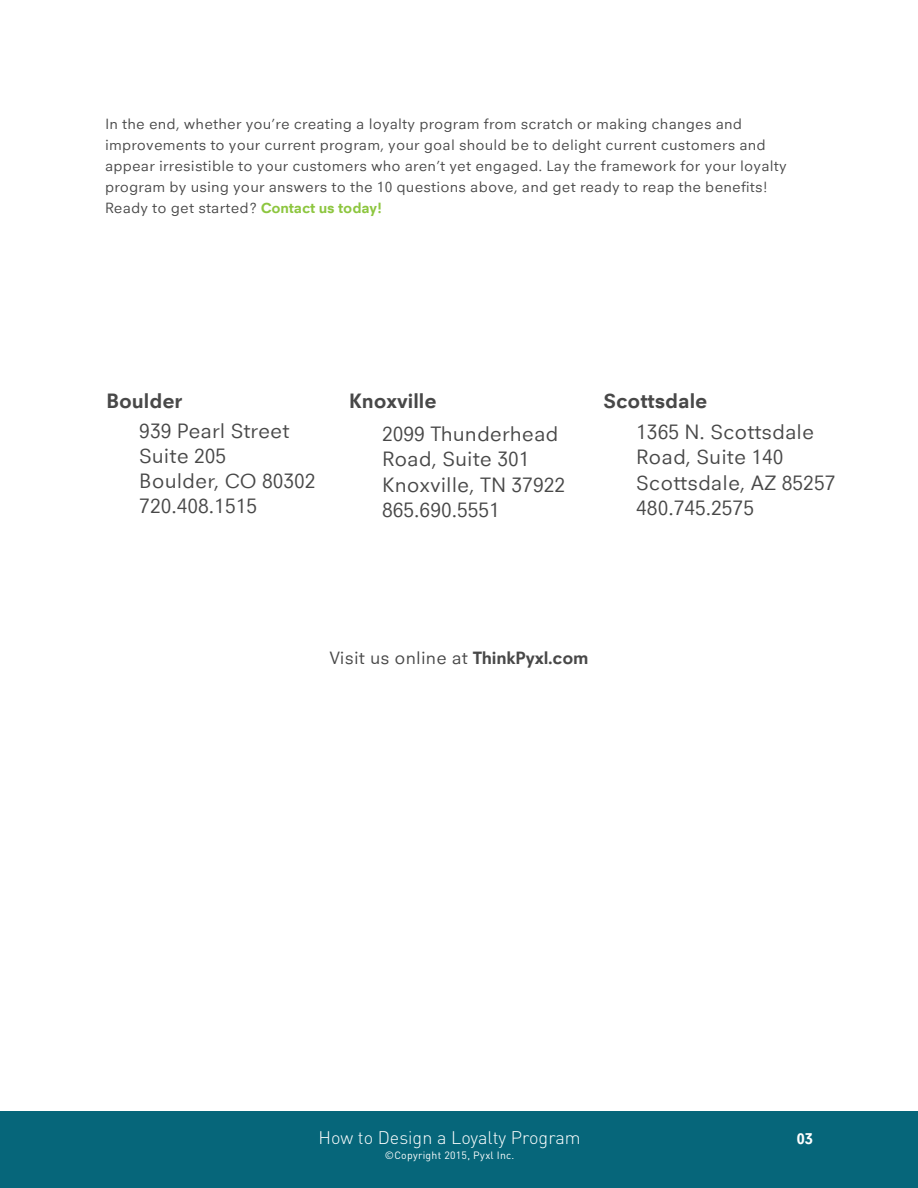
<style>
.page{position:relative;width:918px;height:1188px;background:#fff}
.page>*{position:absolute;margin:0;border:0;box-sizing:border-box;transform-origin:0 0}
.t1{font:21px/25.2px "Neuzeit Office";color:#484848}
.t2{font:700 21px "Neuzeit Office";color:#484848}
.t3{font:18px "Neuzeit Office";letter-spacing:.01em;color:#484848}
.t4{font:300 18px "DINOT";color:#fff}
.t5{font:700 15.75px "Neuzeit Office";color:#fff}
.t6{font:15px/21px "Neuzeit Office";letter-spacing:.01em;color:#484848}
.t7{font:10.5px "DINOT";letter-spacing:.025em;color:#fff}
.s1{font-weight:700;color:#8dc63f}
.s2{font-weight:700}
</style>
<div class="page">
<div style="left:0;top:1112px;width:918px;height:76px;background:#06667a"></div>
<p class="t6" style="left:105px;top:114px;width:683px">In the end, whether you’re creating a loyalty program from scratch or making changes and improvements to your current program, your goal should be to delight current customers and appear irresistible to your customers who aren’t yet engaged. Lay the framework for your loyalty program by using your answers to the 10 questions above, and get ready to reap the benefits!<br>Ready to get started? <span class="s1">Contact us today!</span></p>
<h1 class="t2" style="left:106px;top:389px;width:77px">Boulder</h1>
<h1 class="t1" style="left:139px;top:418px;width:178px">939 Pearl Street<br>Suite 205<br>Boulder, CO 80302<br>720.408.1515</h1>
<h1 class="t2" style="left:349px;top:389px;width:89px">Knoxville</h1>
<h1 class="t1" style="left:382px;top:422px;width:185px">2099 Thunderhead<br>Road, Suite 301<br>Knoxville, TN 37922<br>865.690.5551</h1>
<h1 class="t2" style="left:603px;top:389px;width:105px">Scottsdale</h1>
<h1 class="t1" style="left:636px;top:420px;width:201px">1365 N. Scottsdale<br>Road, Suite 140<br>Scottsdale, AZ 85257<br>480.745.2575</h1>
<p class="t3" style="left:329px;top:648px;width:261px">Visit us online at <span class="s2">ThinkPyxl.com</span></p>
<p class="t4" style="left:319px;top:1126px;width:264px">How to Design a Loyalty Program</p>
<p class="t5" style="left:797px;top:1130px;width:18px">03</p>
<p class="t7" style="left:385px;top:1148px;width:131px">©Copyright 2015, Pyxl Inc.</p>
</div>
